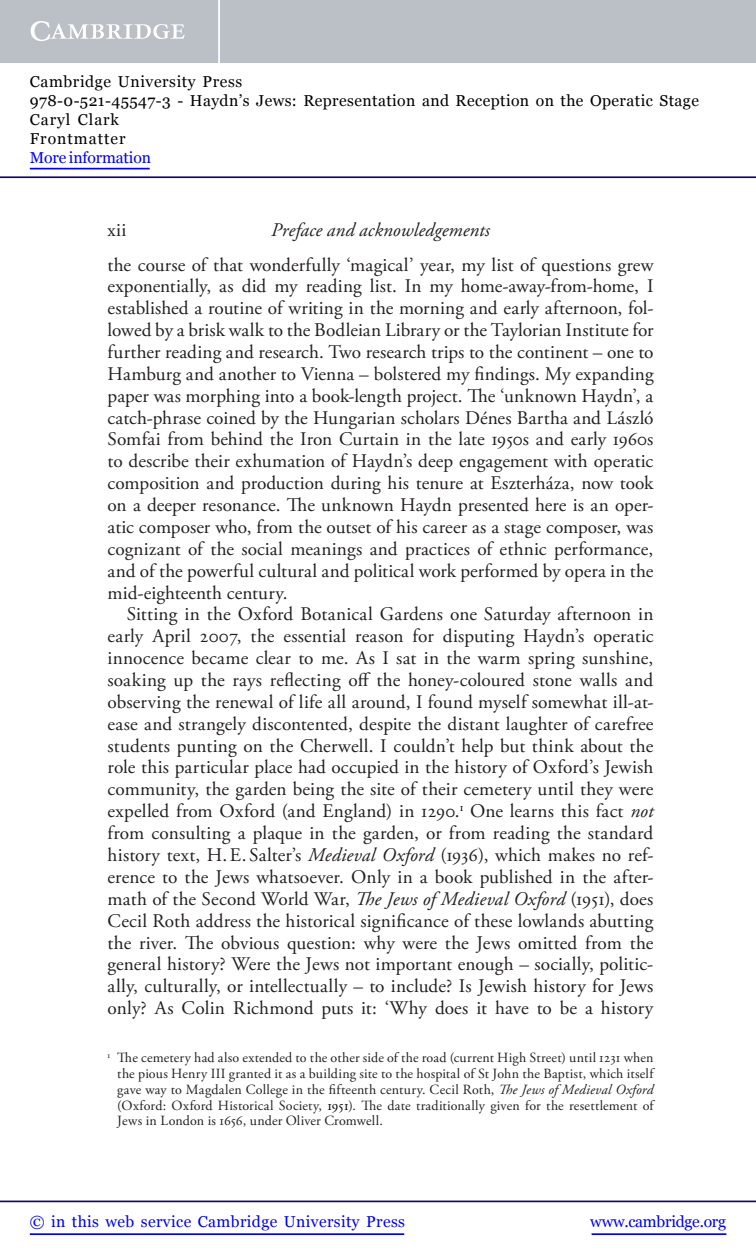
<style>
.page{position:relative;width:756px;height:1260px;background:#fff}
.page>*{position:absolute;margin:0;border:0;box-sizing:border-box;transform-origin:0 0}
.t1{font:19.25px/21.9px "Adobe Garamond Pro";letter-spacing:.005em;color:#231f20;text-align:justify}
.t2{font:italic 19.25px "Adobe Garamond Pro";letter-spacing:.01em;color:#231f20}
.t3{font:15.75px/18.9px "Georgia";letter-spacing:.025em;color:#000}
.t4{font:15.75px "Georgia";letter-spacing:.025em;color:#0000f1}
.t5{font:15.75px "Georgia";letter-spacing:-.015em;color:#0000f1}
.t6{font:15.75px "Georgia";letter-spacing:-.01em;color:#0000f1}
.t7{font:14px/15.8px "Adobe Garamond Pro";letter-spacing:.015em;color:#231f20;text-align:justify}
.s1{font-style:italic}
.s2{color:#000}
</style>
<div class="page">
<div style="left:0;top:0;width:756px;height:63px;background:#bac0c6"></div>
<svg style="left:31px;top:21px;width:154px;height:20px"></svg>
<hr style="left:218px;top:0;width:2px;height:63px;background:#fff">
<hr style="left:0;top:176px;width:756px;height:2px;background:#150666">
<hr style="left:0;top:1201px;width:756px;height:1px;background:#150666">
<hr style="left:592px;top:1233px;width:134px;height:2px;background:#0000f1">
<hr style="left:30px;top:1233px;width:374px;height:2px;background:#0000f1">
<hr style="left:30px;top:168px;width:120px;height:1px;background:#0000f1">
<p class="t3" style="left:30px;top:72px;width:671px">Cambridge University Press<br>978-0-521-45547-3 - Haydn’s Jews: Representation and Reception on the Operatic Stage Caryl Clark<br>Frontmatter</p>
<p class="t6" style="left:30px;top:148px;width:123px">More information</p>
<p class="t1" style="left:108px;top:220px;width:20px">xii</p>
<p class="t2" style="left:271px;top:222px;width:220px">Preface and acknowledgements</p>
<p class="t1" style="left:108px;top:255px;width:548px">the course of that wonderfully ‘magical’ year, my list of questions grew exponentially, as did my reading list. In my home-away-from-home, I established a routine of writing in the morning and early afternoon, fol&shy;lowed by a brisk walk to the Bodleian Library or the Taylorian Institute for further reading and research. Two research trips to the continent – one to Hamburg and another to Vienna – bolstered my findings. My expanding paper was morphing into a book-length project. The ‘unknown Haydn’, a catch-phrase coined by the Hungarian scholars Dénes Bartha and László Somfai from behind the Iron Curtain in the late 1950s and early 1960s to describe their exhumation of Haydn’s deep engagement with operatic composition and production during his tenure at Eszterháza, now took on a deeper resonance. The unknown Haydn presented here is an oper&shy;atic composer who, from the outset of his career as a stage composer, was cognizant of the social meanings and practices of ethnic performance, and of the powerful cultural and political work performed by opera in the mid-eighteenth century.</p>
<p class="t1" style="left:108px;top:605px;width:548px;text-indent:19px">Sitting in the Oxford Botanical Gardens one Saturday afternoon in early April 2007, the essential reason for disputing Haydn’s operatic innocence became clear to me. As I sat in the warm spring sunshine, soaking up the rays reflecting off the honey-coloured stone walls and observing the renewal of life all around, I found myself somewhat ill-at&shy;ease and strangely discontented, despite the distant laughter of carefree students punting on the Cherwell. I couldn’t help but think about the role this particular place had occupied in the history of Oxford’s Jewish community, the garden being the site of their cemetery until they were expelled from Oxford (and England) in 1290.<sup>1</sup> One learns this fact <span class="s1">not </span>from consulting a plaque in the garden, or from reading the standard history text, H. E. Salter’s <span class="s1">Medieval Oxford</span> (1936), which makes no ref&shy;erence to the Jews whatsoever. Only in a book published in the after&shy;math of the Second World War, <span class="s1">The Jews of Medieval Oxford</span> (1951), does Cecil Roth address the historical significance of these lowlands abutting the river. The obvious question: why were the Jews omitted from the general history? Were the Jews not important enough – socially, politic&shy;ally, culturally, or intellectually – to include? Is Jewish history for Jews only? As Colin Richmond puts it: ‘Why does it have to be a history</p>
<p class="t7" style="left:117px;top:1051px;width:538px;text-indent:-10px"><sup>1</sup> The cemetery had also extended to the other side of the road (current High Street) until 1231 when the pious Henry III granted it as a building site to the hospital of St John the Baptist, which itself gave way to Magdalen College in the fifteenth century. Cecil Roth, <span class="s1">The Jews of Medieval Oxford </span>(Oxford: Oxford Historical Society, <span class="s2">1951</span>). The date traditionally given for the resettlement of Jews in London is 1656, under Oliver Cromwell.</p>
<p class="t4" style="left:30px;top:1213px;width:377px">© in this web service Cambridge University Press</p>
<p class="t5" style="left:590px;top:1213px;width:137px">www.cambridge.org</p>
</div>
